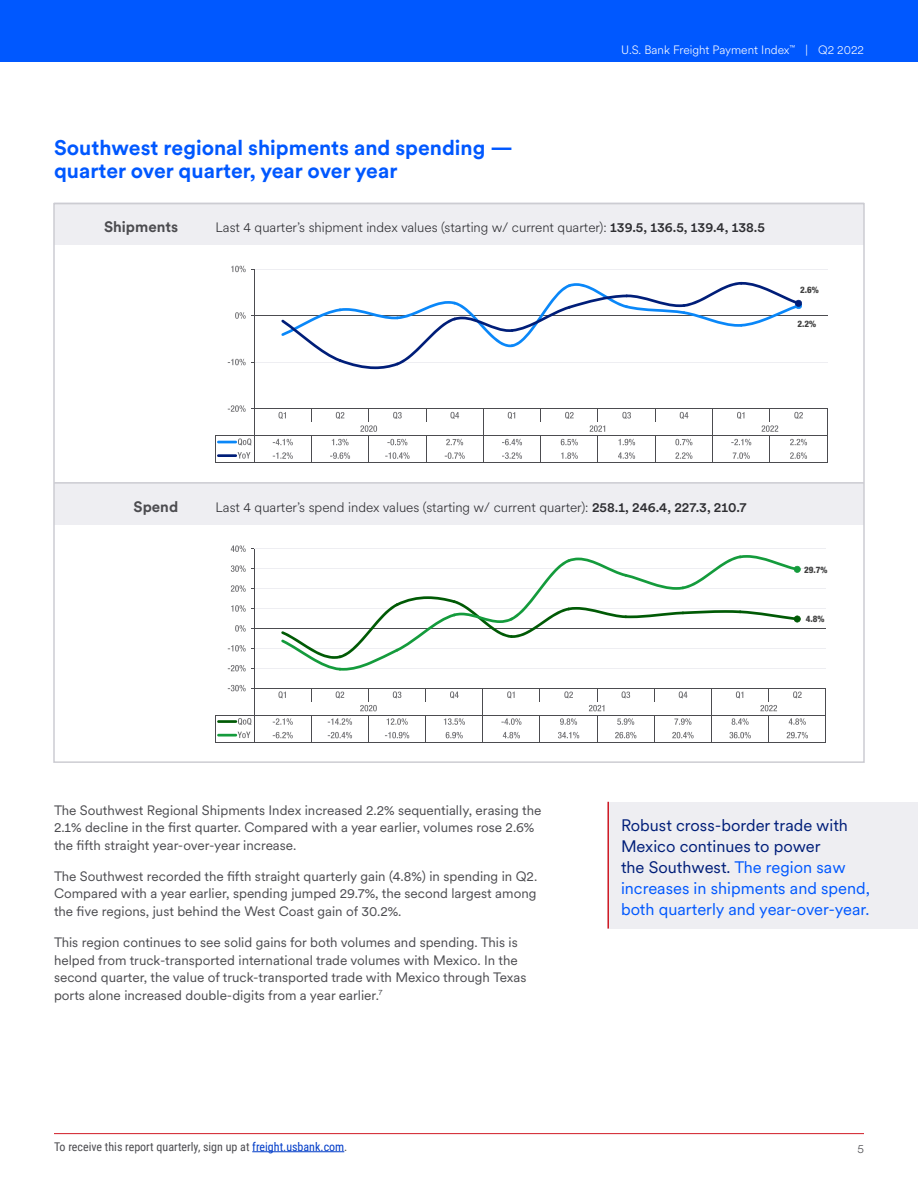
<style>
.page{position:relative;width:918px;height:1188px;background:#fff}
.page>*{position:absolute;margin:0;border:0;box-sizing:border-box;transform-origin:0 0}
.t1{font:700 21px/23.1px "U.S.Bank Circular";color:#0058ff}
.t2{font:16.5px/21px "U.S.Bank Circular";color:#0058ff}
.t3{font:700 15px "U.S.Bank Circular";color:#4c4c50}
.t4{font:13.5px/17.5px "U.S.Bank Circular";color:#4c4c50}
.t5{font:300 13.5px "U.S.Bank Circular";color:#2e2e32}
.t6{font:12px "Roboto Condensed";color:#4c4c50}
.t7{font:300 12px "U.S.Bank Circular";color:#fff}
.t8{font:300 12px "U.S.Bank Circular";color:#4c4c50}
.t9{font:800 condensed 9px "Helvetica Neue LT Std";color:#404040}
.s1{font-weight:500}
.s2{color:#001e79}
.s3{color:#003cc8}
</style>
<div class="page">
<div style="left:608px;top:802px;width:310px;height:127px;background:#eeeef2"></div>
<hr style="left:54px;top:1133px;width:810px;height:1px;background:#d11b25">
<hr style="left:608px;top:802px;width:1px;height:127px;background:#d11b25">
<div style="left:54px;top:203px;width:810px;height:42px;background:#eeeef2"></div>
<div style="left:54px;top:483px;width:810px;height:42px;background:#eeeef2"></div>
<hr style="left:254px;top:269px;width:573px;height:1px;background:#eeeef2">
<hr style="left:254px;top:362px;width:573px;height:1px;background:#eeeef2">
<hr style="left:254px;top:269px;width:1px;height:140px;background:#4c4c50">
<hr style="left:254px;top:315px;width:573px;height:1px;background:#4c4c50">
<hr style="left:254px;top:408px;width:573px;height:1px;background:#4c4c50">
<svg style="left:655px;top:409px;width:1px;height:13px"></svg>
<svg style="left:540px;top:409px;width:1px;height:13px"></svg>
<svg style="left:426px;top:409px;width:1px;height:13px"></svg>
<svg style="left:311px;top:409px;width:1px;height:13px"></svg>
<svg style="left:278px;top:412px;width:8px;height:7px"></svg>
<svg style="left:336px;top:412px;width:8px;height:7px"></svg>
<svg style="left:393px;top:412px;width:9px;height:7px"></svg>
<svg style="left:450px;top:412px;width:9px;height:7px"></svg>
<svg style="left:508px;top:412px;width:7px;height:7px"></svg>
<svg style="left:565px;top:412px;width:9px;height:7px"></svg>
<svg style="left:622px;top:412px;width:9px;height:7px"></svg>
<svg style="left:680px;top:412px;width:8px;height:7px"></svg>
<svg style="left:737px;top:412px;width:7px;height:7px"></svg>
<svg style="left:794px;top:412px;width:9px;height:7px"></svg>
<hr style="left:216px;top:435px;width:611px;height:1px;background:#4c4c50">
<hr style="left:217px;top:441px;width:20px;height:2px;background:#0a87f8">
<svg style="left:273px;top:439px;width:20px;height:6px"></svg>
<svg style="left:332px;top:439px;width:17px;height:6px"></svg>
<svg style="left:387px;top:439px;width:20px;height:6px"></svg>
<svg style="left:446px;top:439px;width:17px;height:6px"></svg>
<svg style="left:502px;top:439px;width:20px;height:6px"></svg>
<svg style="left:561px;top:439px;width:17px;height:6px"></svg>
<svg style="left:618px;top:439px;width:17px;height:6px"></svg>
<svg style="left:675px;top:439px;width:17px;height:6px"></svg>
<svg style="left:731px;top:439px;width:20px;height:6px"></svg>
<svg style="left:790px;top:439px;width:17px;height:6px"></svg>
<svg style="left:827px;top:409px;width:1px;height:54px"></svg>
<svg style="left:762px;top:409px;width:16px;height:53px"></svg>
<svg style="left:712px;top:409px;width:1px;height:53px"></svg>
<svg style="left:655px;top:436px;width:1px;height:26px"></svg>
<svg style="left:590px;top:409px;width:15px;height:53px"></svg>
<svg style="left:540px;top:436px;width:1px;height:26px"></svg>
<svg style="left:483px;top:409px;width:1px;height:53px"></svg>
<svg style="left:426px;top:436px;width:1px;height:26px"></svg>
<svg style="left:360px;top:409px;width:17px;height:53px"></svg>
<svg style="left:311px;top:436px;width:1px;height:26px"></svg>
<hr style="left:216px;top:462px;width:611px;height:1px;background:#4c4c50">
<svg style="left:215px;top:436px;width:1px;height:27px"></svg>
<hr style="left:217px;top:454px;width:20px;height:3px;background:#001e79">
<svg style="left:273px;top:452px;width:20px;height:7px"></svg>
<svg style="left:330px;top:452px;width:20px;height:7px"></svg>
<svg style="left:385px;top:452px;width:25px;height:7px"></svg>
<svg style="left:445px;top:452px;width:20px;height:7px"></svg>
<svg style="left:502px;top:452px;width:20px;height:7px"></svg>
<svg style="left:561px;top:452px;width:17px;height:7px"></svg>
<svg style="left:618px;top:452px;width:17px;height:7px"></svg>
<svg style="left:675px;top:452px;width:17px;height:7px"></svg>
<svg style="left:733px;top:452px;width:17px;height:7px"></svg>
<svg style="left:790px;top:452px;width:17px;height:7px"></svg>
<svg style="left:281px;top:283px;width:402px;height:86px"></svg>
<svg style="left:683px;top:282px;width:119px;height:45px"></svg>
<svg style="left:228px;top:405px;width:27px;height:57px"></svg>
<svg style="left:228px;top:359px;width:26px;height:6px"></svg>
<svg style="left:235px;top:312px;width:19px;height:7px"></svg>
<svg style="left:231px;top:266px;width:23px;height:6px"></svg>
<hr style="left:254px;top:549px;width:572px;height:1px;background:#eeeef2">
<hr style="left:254px;top:568px;width:572px;height:1px;background:#eeeef2">
<hr style="left:254px;top:588px;width:572px;height:1px;background:#eeeef2">
<hr style="left:254px;top:608px;width:572px;height:1px;background:#eeeef2">
<hr style="left:254px;top:648px;width:572px;height:1px;background:#eeeef2">
<hr style="left:254px;top:668px;width:572px;height:1px;background:#eeeef2">
<hr style="left:254px;top:628px;width:572px;height:1px;background:#4c4c50">
<hr style="left:254px;top:688px;width:572px;height:1px;background:#4c4c50">
<svg style="left:654px;top:689px;width:1px;height:13px"></svg>
<svg style="left:425px;top:689px;width:1px;height:13px"></svg>
<svg style="left:311px;top:689px;width:1px;height:13px"></svg>
<svg style="left:278px;top:691px;width:8px;height:7px"></svg>
<svg style="left:336px;top:691px;width:8px;height:7px"></svg>
<svg style="left:393px;top:691px;width:8px;height:7px"></svg>
<svg style="left:450px;top:691px;width:9px;height:7px"></svg>
<svg style="left:507px;top:691px;width:8px;height:7px"></svg>
<svg style="left:564px;top:691px;width:9px;height:7px"></svg>
<svg style="left:622px;top:691px;width:8px;height:7px"></svg>
<svg style="left:679px;top:691px;width:8px;height:7px"></svg>
<svg style="left:736px;top:691px;width:7px;height:7px"></svg>
<svg style="left:793px;top:691px;width:9px;height:7px"></svg>
<hr style="left:216px;top:715px;width:610px;height:1px;background:#4c4c50">
<hr style="left:217px;top:720px;width:20px;height:3px;background:#005a05">
<svg style="left:273px;top:718px;width:20px;height:7px"></svg>
<svg style="left:328px;top:718px;width:24px;height:7px"></svg>
<svg style="left:387px;top:718px;width:21px;height:7px"></svg>
<svg style="left:444px;top:718px;width:21px;height:7px"></svg>
<svg style="left:501px;top:718px;width:20px;height:7px"></svg>
<svg style="left:560px;top:718px;width:17px;height:7px"></svg>
<svg style="left:617px;top:718px;width:17px;height:7px"></svg>
<svg style="left:674px;top:718px;width:17px;height:7px"></svg>
<svg style="left:732px;top:718px;width:17px;height:7px"></svg>
<svg style="left:789px;top:718px;width:17px;height:7px"></svg>
<svg style="left:760px;top:689px;width:17px;height:53px"></svg>
<svg style="left:711px;top:689px;width:1px;height:53px"></svg>
<svg style="left:654px;top:716px;width:1px;height:26px"></svg>
<svg style="left:589px;top:689px;width:15px;height:53px"></svg>
<svg style="left:425px;top:716px;width:1px;height:26px"></svg>
<svg style="left:360px;top:689px;width:17px;height:53px"></svg>
<svg style="left:311px;top:716px;width:1px;height:26px"></svg>
<hr style="left:216px;top:742px;width:610px;height:1px;background:#4c4c50">
<svg style="left:215px;top:715px;width:1px;height:27px"></svg>
<hr style="left:217px;top:734px;width:20px;height:3px;background:#149b3c">
<svg style="left:273px;top:732px;width:20px;height:6px"></svg>
<svg style="left:328px;top:732px;width:24px;height:6px"></svg>
<svg style="left:385px;top:732px;width:24px;height:6px"></svg>
<svg style="left:446px;top:732px;width:17px;height:6px"></svg>
<svg style="left:503px;top:732px;width:17px;height:6px"></svg>
<svg style="left:558px;top:732px;width:21px;height:6px"></svg>
<svg style="left:615px;top:732px;width:21px;height:6px"></svg>
<svg style="left:672px;top:732px;width:22px;height:6px"></svg>
<svg style="left:729px;top:732px;width:22px;height:6px"></svg>
<svg style="left:787px;top:732px;width:21px;height:6px"></svg>
<hr style="left:254px;top:549px;width:1px;height:139px;background:#4c4c50">
<svg style="left:684px;top:610px;width:117px;height:12px"></svg>
<svg style="left:281px;top:558px;width:403px;height:113px"></svg>
<svg style="left:681px;top:555px;width:120px;height:34px"></svg>
<svg style="left:228px;top:685px;width:27px;height:57px"></svg>
<svg style="left:228px;top:665px;width:26px;height:6px"></svg>
<svg style="left:228px;top:645px;width:26px;height:7px"></svg>
<svg style="left:235px;top:625px;width:19px;height:7px"></svg>
<svg style="left:231px;top:605px;width:23px;height:7px"></svg>
<svg style="left:231px;top:585px;width:23px;height:7px"></svg>
<svg style="left:231px;top:565px;width:23px;height:7px"></svg>
<svg style="left:231px;top:545px;width:23px;height:7px"></svg>
<hr style="left:54px;top:482px;width:810px;height:2px;background:#ccccd2">
<hr style="left:252px;top:1151px;width:92px;height:1px;background:#003cc8">
<div style="left:0;top:0;width:918px;height:61px;background:#0058ff"></div>
<p class="t7" style="left:621px;top:42px;width:244px">U.S. Bank Freight Payment Index<sup>™</sup> | Q2 2022</p>
<h3 class="t1" style="left:54px;top:135px;width:460px">Southwest regional shipments and spending — quarter over quarter, year over year</h3>
<p class="t3" style="left:104px;top:217px;width:76px">Shipments</p>
<p class="t5" style="left:216px;top:218px;width:551px">Last 4 quarter’s shipment index values (starting w/ current quarter): <span class="s1">139.5, 136.5, 139.4, 138.5</span></p>
<p class="t9" style="left:800px;top:284px;width:20px">2.6%</p>
<p class="t9" style="left:798px;top:318px;width:20px">2.2%</p>
<p class="t3" style="left:134px;top:496px;width:46px">Spend</p>
<p class="t5" style="left:216px;top:498px;width:533px">Last 4 quarter’s spend index values (starting w/ current quarter): <span class="s1">258.1, 246.4, 227.3, 210.7</span></p>
<p class="t9" style="left:804px;top:564px;width:25px">29.7%</p>
<p class="t9" style="left:806px;top:614px;width:20px">4.8%</p>
<p class="t4" style="left:54px;top:801px;width:489px">The Southwest Regional Shipments Index increased 2.2% sequentially, erasing the<br>2.1% decline in the frst quarter. Compared with a year earlier, volumes rose 2.6% the ffth straight year-over-year increase.</p>
<p class="t4" style="left:54px;top:867px;width:485px;text-align:justify">The Southwest recorded the ffth straight quarterly gain (4.8%) in spending in Q2.<br>Compared with a year earlier, spending jumped 29.7%, the second largest among the fve regions, just behind the West Coast gain of 30.2%.</p>
<p class="t4" style="left:54px;top:933px;width:474px">This region continues to see solid gains for both volumes and spending. This is helped from truck-transported international trade volumes with Mexico. In the second quarter, the value of truck-transported trade with Mexico through Texas ports alone increased double-digits from a year earlier.<sup>7</sup></p>
<p class="t2" style="left:621px;top:814px;width:251px"><span class="s2">Robust cross-border trade with<br>Mexico continues to power<br>the Southwest.</span> The region saw increases in shipments and spend, both quarterly and year-over-year.</p>
<p class="t6" style="left:54px;top:1138px;width:295px">To receive this report quarterly, sign up at <span class="s3">freight.usbank.com</span>.</p>
<p class="t8" style="left:857px;top:1141px;width:8px">5</p>
</div>
